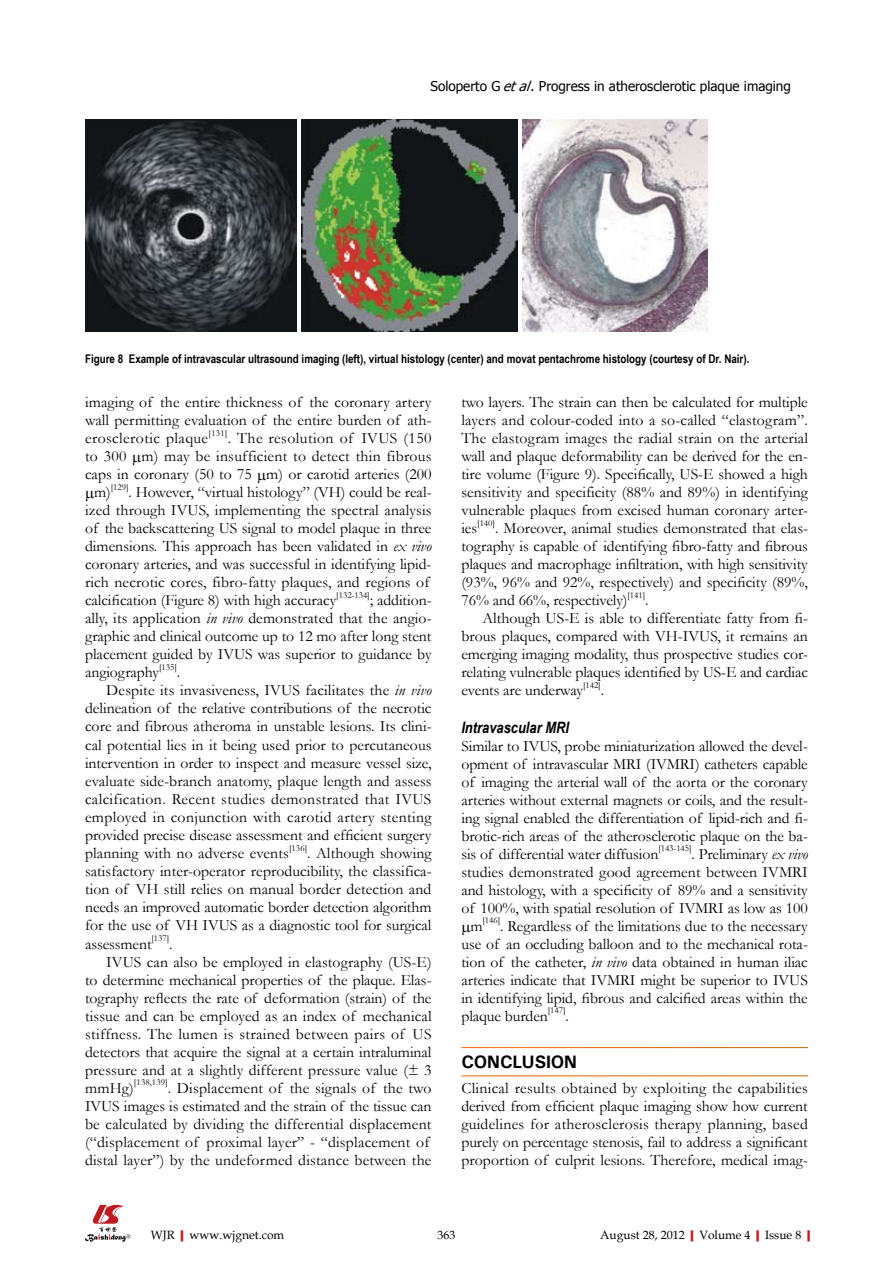
<style>
.page{position:relative;width:893px;height:1263px;background:#fff}
.page>*{position:absolute;margin:0;border:0;box-sizing:border-box;transform-origin:0 0}
.t1{font:700 18px "Univers";letter-spacing:-.01em;color:#000}
.t2{font:15.75px/18px "Garamond";color:#000;text-align:justify}
.t3{font:15.75px "Garamond";letter-spacing:.025em;color:#000}
.t4{font:15.75px "Garamond";letter-spacing:.02em;color:#000}
.t5{font:italic 700 15.75px "Arial Narrow";color:#000}
.t6{font:13.5px "Tahoma";color:#000}
.t7{font:700 12px "Arial Narrow";color:#000}
.t8{font:12px "Book Antiqua";color:#000}
.t9{font:9.15px "Garamond";letter-spacing:-.005em;color:#000}
.s1{font-style:italic}
.s2{font-weight:700;color:#c01920}
</style>
<div class="page">
<svg style="left:85px;top:1205px;width:46px;height:37px"></svg>
<img style="left:85px;top:119px;width:212px;height:213px">
<img style="left:301px;top:119px;width:217px;height:213px">
<img style="left:522px;top:119px;width:185px;height:213px">
<p class="t6" style="left:431px;top:77px;width:362px">Soloperto G <span class="s1">etal</span>. Progress in atherosclerotic plaque imaging</p>
<p class="t7" style="left:85px;top:349px;width:666px">Figure 8 Example of intravascular ultrasound imaging (left), virtual histology (center) and movat pentachrome histology (courtesy of Dr. Nair).</p>
<p class="t2" style="left:85px;top:393px;width:348px">imaging of the entire thickness of the coronary artery wall permitting evaluation of the entire burden of ath&shy;erosclerotic plaque</p>
<p class="t9" style="left:209px;top:427px;width:20px">[131]</p>
<p class="t3" style="left:228px;top:428px;width:205px">. The resolution of IVUS (150</p>
<p class="t2" style="left:85px;top:447px;width:348px">to 300 m) may be insufficient to detect thin fibrous</p>
<p class="t2" style="left:85px;top:465px;width:348px">caps in coronary (50 to 75 m) or carotid arteries (200</p>
<p class="t2" style="left:94px;top:483px;width:18px">m)</p>
<p class="t9" style="left:111px;top:481px;width:19px">[129]</p>
<p class="t2" style="left:85px;top:483px;width:348px;text-align:left;text-indent:43px">. However, “virtual histology” (VH) could be real&shy;ized through IVUS, implementing the spectral analysis of the backscattering US signal to model plaque in three dimensions. This approach has been validated in <span class="s1">ex vivo </span>coronary arteries, and was successful in identifying lipid&shy;rich necrotic cores, fibro-fatty plaques, and regions of calcification (Figure 8) with high accuracy</p>
<p class="t9" style="left:336px;top:589px;width:35px">[132-134]</p>
<p class="t2" style="left:85px;top:591px;width:348px;text-indent:285px">; addition&shy;ally, its application <span class="s1">in vivo</span> demonstrated that the angio&shy;graphic and clinical outcome up to 12 mo after long stent placement guided by IVUS was superior to guidance by angiography</p>
<p class="t9" style="left:159px;top:661px;width:19px">[135]</p>
<p class="t2" style="left:177px;top:663px;width:5px">.</p>
<p class="t2" style="left:106px;top:681px;width:327px">Despite its invasiveness, IVUS facilitates the <span class="s1">in vivo</span></p>
<p class="t2" style="left:85px;top:699px;width:348px">delineation of the relative contributions of the necrotic</p>
<p class="t2" style="left:85px;top:717px;width:348px">core and fibrous atheroma in unstable lesions. Its clini-</p>
<p class="t2" style="left:85px;top:735px;width:348px">cal potential lies in it being used prior to percutaneous</p>
<p class="t2" style="left:85px;top:753px;width:348px">intervention in order to inspect and measure vessel size,</p>
<p class="t2" style="left:85px;top:771px;width:348px">evaluate side-branch anatomy, plaque length and assess</p>
<p class="t3" style="left:85px;top:788px;width:348px">calcification. Recent studies demonstrated that IVUS</p>
<p class="t3" style="left:85px;top:806px;width:348px">employed in conjunction with carotid artery stenting</p>
<p class="t2" style="left:85px;top:826px;width:348px">provided precise disease assessment and efficient surgery</p>
<p class="t2" style="left:85px;top:844px;width:205px">planning with no adverse events</p>
<p class="t9" style="left:289px;top:841px;width:20px">[136]</p>
<p class="t2" style="left:85px;top:844px;width:348px;text-indent:222px">. Although showing satisfactory inter-operator reproducibility, the classifica&shy;tion of VH still relies on manual border detection and needs an improved automatic border detection algorithm for the use of VH IVUS as a diagnostic tool for surgical assessment</p>
<p class="t9" style="left:152px;top:932px;width:19px">[137]</p>
<p class="t2" style="left:169px;top:934px;width:5px">.</p>
<p class="t2" style="left:106px;top:952px;width:327px">IVUS can also be employed in elastography (US-E)</p>
<p class="t2" style="left:85px;top:970px;width:348px">to determine mechanical properties of the plaque. Elas-</p>
<p class="t2" style="left:85px;top:988px;width:348px">tography reflects the rate of deformation (strain) of the</p>
<p class="t2" style="left:85px;top:1006px;width:348px">tissue and can be employed as an index of mechanical</p>
<p class="t4" style="left:85px;top:1023px;width:348px">stiffness. The lumen is strained between pairs of US</p>
<p class="t2" style="left:85px;top:1042px;width:348px">detectors that acquire the signal at a certain intraluminal</p>
<p class="t2" style="left:85px;top:1060px;width:348px">pressure and at a slightly different pressure value (± 3</p>
<p class="t2" style="left:85px;top:1078px;width:50px">mmHg)</p>
<p class="t9" style="left:134px;top:1076px;width:35px">[138,139]</p>
<p class="t2" style="left:85px;top:1078px;width:348px;text-align:left;text-indent:83px">. Displacement of the signals of the two IVUS images is estimated and the strain of the tissue can be calculated by dividing the differential displacement (“displacement of proximal layer” - “displacement of distal layer”) by the undeformed distance between the</p>
<p class="t2" style="left:461px;top:393px;width:348px">two layers. The strain can then be calculated for multiple layers and colour-coded into a so-called “elastogram”.<br>The elastogram images the radial strain on the arterial wall and plaque deformability can be derived for the en&shy;tire volume (Figure 9). Specifically, US-E showed a high sensitivity and specificity (88% and 89%) in identifying vulnerable plaques from excised human coronary arter&shy;ies</p>
<p class="t9" style="left:477px;top:517px;width:19px">[140]</p>
<p class="t2" style="left:461px;top:519px;width:348px;text-indent:34px">. Moreover, animal studies demonstrated that elas&shy;tography is capable of identifying fibro-fatty and fibrous plaques and macrophage infiltration, with high sensitivity (93%, 96% and 92%, respectively) and specificity (89%, 76% and 66%, respectively)</p>
<p class="t9" style="left:627px;top:589px;width:19px">[141]</p>
<p class="t2" style="left:645px;top:591px;width:5px">.</p>
<p class="t2" style="left:483px;top:609px;width:327px">Although US-E is able to differentiate fatty from fi-</p>
<p class="t2" style="left:461px;top:627px;width:348px">brous plaques, compared with VH-IVUS, it remains an</p>
<p class="t2" style="left:461px;top:645px;width:348px">emerging imaging modality, thus prospective studies cor-</p>
<p class="t2" style="left:461px;top:663px;width:348px">relating vulnerable plaques identified by US-E and cardiac</p>
<p class="t2" style="left:461px;top:681px;width:123px">events are underway</p>
<p class="t9" style="left:583px;top:679px;width:19px">[142]</p>
<p class="t2" style="left:601px;top:681px;width:5px">.</p>
<p class="t5" style="left:461px;top:715px;width:109px">Intravascular MRI</p>
<p class="t2" style="left:461px;top:736px;width:348px">Similar to IVUS, probe miniaturization allowed the devel&shy;opment of intravascular MRI (IVMRI) catheters capable of imaging the arterial wall of the aorta or the coronary arteries without external magnets or coils, and the result&shy;ing signal enabled the differentiation of lipid-rich and fi&shy;brotic-rich areas of the atherosclerotic plaque on the ba&shy;sis of differential water diffusion</p>
<p class="t9" style="left:658px;top:842px;width:35px">[143-145]</p>
<p class="t2" style="left:691px;top:844px;width:118px">. Preliminary <span class="s1">ex vivo</span></p>
<p class="t2" style="left:461px;top:862px;width:348px">studies demonstrated good agreement between IVMRI</p>
<p class="t2" style="left:461px;top:880px;width:348px">and histology, with a specificity of 89% and a sensitivity</p>
<p class="t2" style="left:461px;top:898px;width:348px">of 100%, with spatial resolution of IVMRI as low as 100</p>
<p class="t2" style="left:470px;top:916px;width:14px">m</p>
<p class="t9" style="left:482px;top:914px;width:19px">[146]</p>
<p class="t2" style="left:461px;top:916px;width:348px;text-indent:39px">. Regardless of the limitations due to the necessary use of an occluding balloon and to the mechanical rota&shy;tion of the catheter, <span class="s1">in vivo</span> data obtained in human iliac arteries indicate that IVMRI might be superior to IVUS in identifying lipid, fibrous and calcified areas within the plaque burden</p>
<p class="t9" style="left:548px;top:1004px;width:19px">[147]</p>
<p class="t2" style="left:565px;top:1006px;width:5px">.</p>
<p class="t1" style="left:461px;top:1050px;width:117px">CONCLUSION</p>
<p class="t2" style="left:461px;top:1078px;width:348px">Clinical results obtained by exploiting the capabilities derived from efficient plaque imaging show how current guidelines for atherosclerosis therapy planning, based purely on percentage stenosis, fail to address a significant proportion of culprit lesions. Therefore, medical imag-</p>
<p class="t8" style="left:151px;top:1226px;width:135px">WJR<span class="s2">|</span>www.wjgnet.com</p>
<p class="t8" style="left:437px;top:1226px;width:19px">363</p>
<p class="t8" style="left:600px;top:1226px;width:217px">August 28, 2012<span class="s2">|</span>Volume 4<span class="s2">|</span>Issue 8<span class="s2">|</span></p>
</div>
